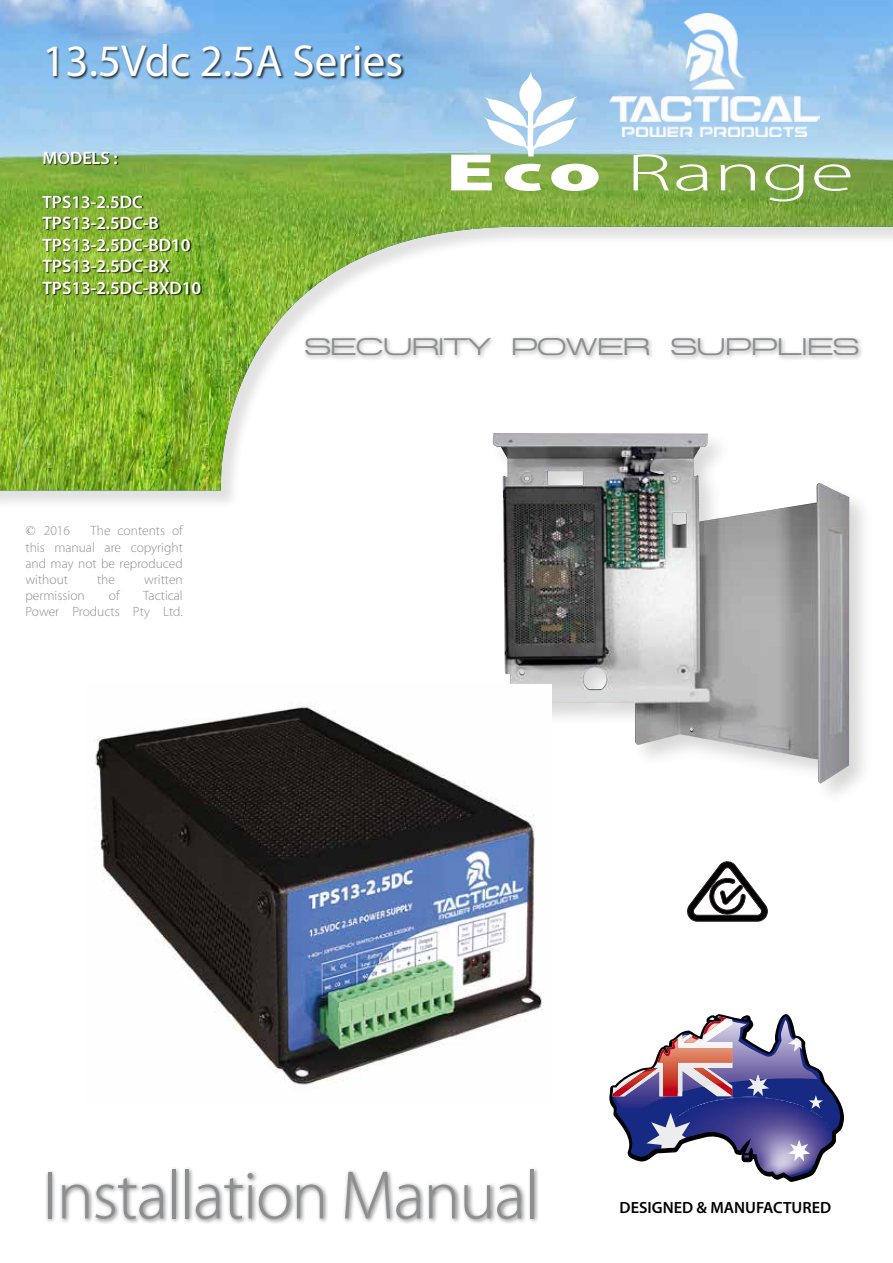
<style>
.page{position:relative;width:893px;height:1263px;background:#fff}
.page>*{position:absolute;margin:0;border:0;box-sizing:border-box;transform-origin:0 0}
.t1{font:300 69px "Myriad Pro";letter-spacing:-.02em;color:#8d8e90}
.t2{font:45px "Myriad Pro";color:#fff}
.t3{font:24px "Miedinger";color:#8d8e90}
.t4{font:600 18px/21.6px "Myriad Pro";color:#fff}
.t5{font:600 16.35px "Myriad Pro";color:#000}
.t6{font:300 13.5px/16.2px "Myriad Pro";color:#8d8e90;text-align:justify}
.s1{font-family:"Times New Roman";font-weight:400}
</style>
<div class="page">
<div style="left:0;top:0;width:893px;height:510px;background:#000;opacity:.12"></div>
<img style="left:0;top:0;width:893px;height:490px">
<svg style="left:609px;top:1014px;width:235px;height:168px"></svg>
<img style="left:615px;top:1019px;width:117px;height:77px">
<div style="left:490px;top:430px;width:383px;height:377px;background:#000;opacity:.16"></div>
<img style="left:493px;top:433px;width:356px;height:350px">
<svg style="left:451px;top:72px;width:399px;height:129px"></svg>
<img style="left:94px;top:685px;width:457px;height:400px">
<img style="left:609px;top:13px;width:210px;height:124px">
<div style="left:48px;top:44px;width:357px;height:37px;background:#000;opacity:.69"></div>
<div style="left:45px;top:1166px;width:495px;height:59px;background:#000;opacity:.55"></div>
<div style="left:43px;top:153px;width:159px;height:143px;background:#000;opacity:.69"></div>
<div style="left:303px;top:335px;width:561px;height:26px;background:#000;opacity:.33"></div>
<svg style="left:687px;top:861px;width:80px;height:60px"></svg>
<h2 class="t2" style="left:43px;top:33px;width:362px">13.5Vdc 2.5A Series</h2>
<h3 class="t4" style="left:43px;top:147px;width:77px">MODELS :</h3>
<h3 class="t4" style="left:43px;top:190px;width:160px">TPS13-2.5DC<br>TPS13-2.5DC-B<br>TPS13-2.5DC-BD10<br>TPS13-2.5DC-BX<br>TPS13-2.5DC-BXD10</h3>
<p class="t6" style="left:26px;top:523px;width:159px;text-indent:65px">The contents of this manual are copyright and may not be reproduced without</p>
<p class="t6" style="left:26px;top:523px;width:46px"><span class="s1">©</span> 2016</p>
<p class="t6" style="left:97px;top:571px;width:19px">the</p>
<p class="t6" style="left:144px;top:571px;width:40px">written</p>
<p class="t6" style="left:26px;top:588px;width:61px">permission</p>
<p class="t6" style="left:109px;top:588px;width:12px">of</p>
<p class="t6" style="left:26px;top:588px;width:159px;text-align:right">Tactical<br>Power Products Pty Ltd.</p>
<h3 class="t3" style="left:305px;top:333px;width:556px">SECURITY POWER SUPPLIES</h3>
<h1 class="t1" style="left:43px;top:1157px;width:498px">Installation Manual</h1>
<p class="t5" style="left:620px;top:1197px;width:213px">DESIGNED &amp; MANUFACTURED</p>
</div>
